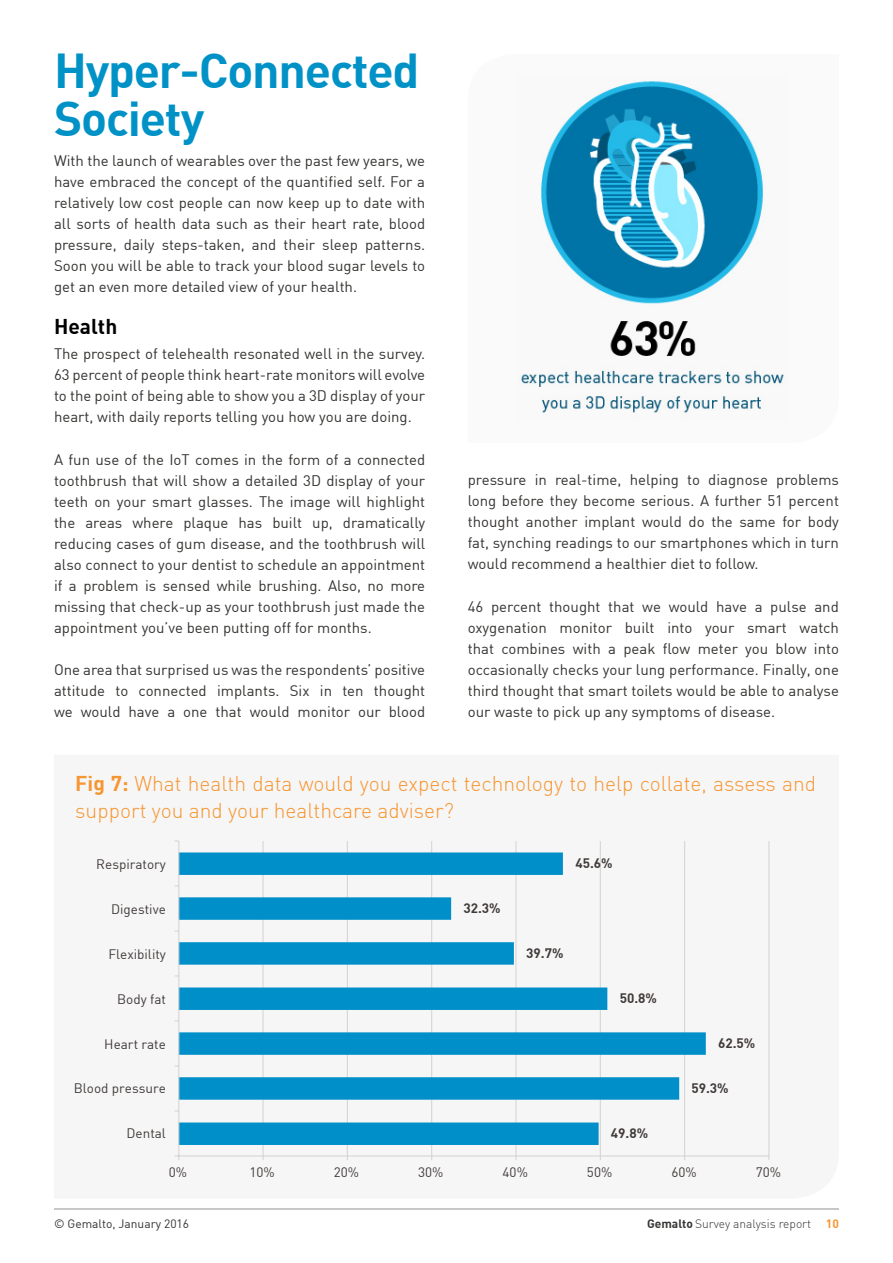
<style>
.page{position:relative;width:893px;height:1263px;background:#fff}
.page>*{position:absolute;margin:0;border:0;box-sizing:border-box;transform-origin:0 0}
.t1{font:700 48px/48px "DIN";letter-spacing:-.025em;color:#0092c7}
.t2{font:300 21px/27px "DIN";color:#f69631}
.t3{font:700 21px "DIN";color:#000}
.t4{font:15px/21px "DIN";color:#353432;text-align:justify}
.t5{font:13.5px "DIN";color:#403b39}
.t6{font:700 13.5px "DIN";color:#403b39}
.t7{font:300 12px "DIN";color:#353432}
.t8{font:12px "DIN";color:#353432}
.s1{font-weight:700}
.s2{font-weight:700;color:#f69631}
</style>
<div class="page">
<hr style="left:54px;top:1208px;width:785px;height:1px;background:#929292">
<hr style="left:262px;top:841px;width:2px;height:315px;background:#d6d4d3">
<hr style="left:347px;top:841px;width:1px;height:315px;background:#d6d4d3">
<hr style="left:431px;top:841px;width:1px;height:315px;background:#d6d4d3">
<hr style="left:515px;top:841px;width:1px;height:315px;background:#d6d4d3">
<hr style="left:600px;top:841px;width:1px;height:315px;background:#d6d4d3">
<hr style="left:684px;top:841px;width:1px;height:315px;background:#d6d4d3">
<hr style="left:768px;top:841px;width:1px;height:315px;background:#d6d4d3">
<svg style="left:179px;top:852px;width:527px;height:293px;fill:#f7f6f7"></svg>
<hr style="left:179px;top:1155px;width:590px;height:1px;background:#d6d4d3">
<hr style="left:178px;top:841px;width:1px;height:315px;background:#d6d4d3">
<img style="left:518px;top:81px;width:270px;height:337px">
<h1 class="t1" style="left:54px;top:45px;width:367px">Hyper-Connected<br>Society</h1>
<p class="t4" style="left:54px;top:149px;width:373px">With the launch of wearables over the past few years, we have embraced the concept of the quantified self. For a relatively low cost people can now keep up to date with all sorts of health data such as their heart rate, blood pressure, daily steps-taken, and their sleep patterns.<br>Soon you will be able to track your blood sugar levels to get an even more detailed view of your health.</p>
<h2 class="t3" style="left:54px;top:313px;width:65px">Health</h2>
<p class="t4" style="left:54px;top:343px;width:373px">The prospect of telehealth resonated well in the survey.<br>63 percent of people think heart-rate monitors will evolve to the point of being able to show you a 3D display of your heart, with daily reports telling you how you are doing.</p>
<p class="t4" style="left:54px;top:448px;width:373px">A fun use of the IoT comes in the form of a connected toothbrush that will show a detailed 3D display of your teeth on your smart glasses. The image will highlight the areas where plaque has built up, dramatically reducing cases of gum disease, and the toothbrush will also connect to your dentist to schedule an appointment if a problem is sensed while brushing. Also, no more missing that check-up as your toothbrush just made the appointment you’ve been putting off for months.</p>
<p class="t4" style="left:54px;top:659px;width:373px">One area that surprised us was the respondents’ positive attitude to connected implants. Six in ten thought we would have a one that would monitor our blood</p>
<p class="t4" style="left:468px;top:469px;width:373px">pressure in real-time, helping to diagnose problems long before they become serious. A further 51 percent thought another implant would do the same for body fat, synching readings to our smartphones which in turn would recommend a healthier diet to follow.</p>
<p class="t4" style="left:468px;top:595px;width:373px">46 percent thought that we would have a pulse and oxygenation monitor built into your smart watch that combines with a peak flow meter you blow into occasionally checks your lung performance. Finally, one third thought that smart toilets would be able to analyse our waste to pick up any symptoms of disease.</p>
<h2 class="t2" style="left:75px;top:770px;width:742px"><span class="s1">Fig 7:</span> What health data would you expect technology to help collate, assess and support you and your healthcare adviser?</h2>
<p class="t5" style="left:96px;top:855px;width:71px">Respiratory</p>
<p class="t6" style="left:575px;top:855px;width:39px">45.6%</p>
<p class="t5" style="left:111px;top:900px;width:56px">Digestive</p>
<p class="t6" style="left:463px;top:900px;width:39px">32.3%</p>
<p class="t5" style="left:108px;top:945px;width:59px">Flexibility</p>
<p class="t6" style="left:526px;top:945px;width:39px">39.7%</p>
<p class="t5" style="left:117px;top:990px;width:50px">Body fat</p>
<p class="t6" style="left:620px;top:990px;width:39px">50.8%</p>
<p class="t5" style="left:104px;top:1035px;width:63px">Heart rate</p>
<p class="t6" style="left:718px;top:1035px;width:39px">62.5%</p>
<p class="t5" style="left:74px;top:1080px;width:94px">Blood pressure</p>
<p class="t6" style="left:691px;top:1080px;width:39px">59.3%</p>
<p class="t5" style="left:127px;top:1125px;width:41px">Dental</p>
<p class="t6" style="left:611px;top:1125px;width:39px">49.8%</p>
<p class="t5" style="left:169px;top:1164px;width:20px">0%</p>
<p class="t5" style="left:249px;top:1164px;width:27px">10%</p>
<p class="t5" style="left:334px;top:1164px;width:27px">20%</p>
<p class="t5" style="left:418px;top:1164px;width:27px">30%</p>
<p class="t5" style="left:503px;top:1164px;width:27px">40%</p>
<p class="t5" style="left:587px;top:1164px;width:27px">50%</p>
<p class="t5" style="left:671px;top:1164px;width:27px">60%</p>
<p class="t5" style="left:756px;top:1164px;width:27px">70%</p>
<p class="t8" style="left:54px;top:1216px;width:137px">© Gemalto, January 2016</p>
<p class="t7" style="left:647px;top:1216px;width:193px"><span class="s1">Gemalto</span> Survey analysis report <span class="s2">10</span></p>
</div>
